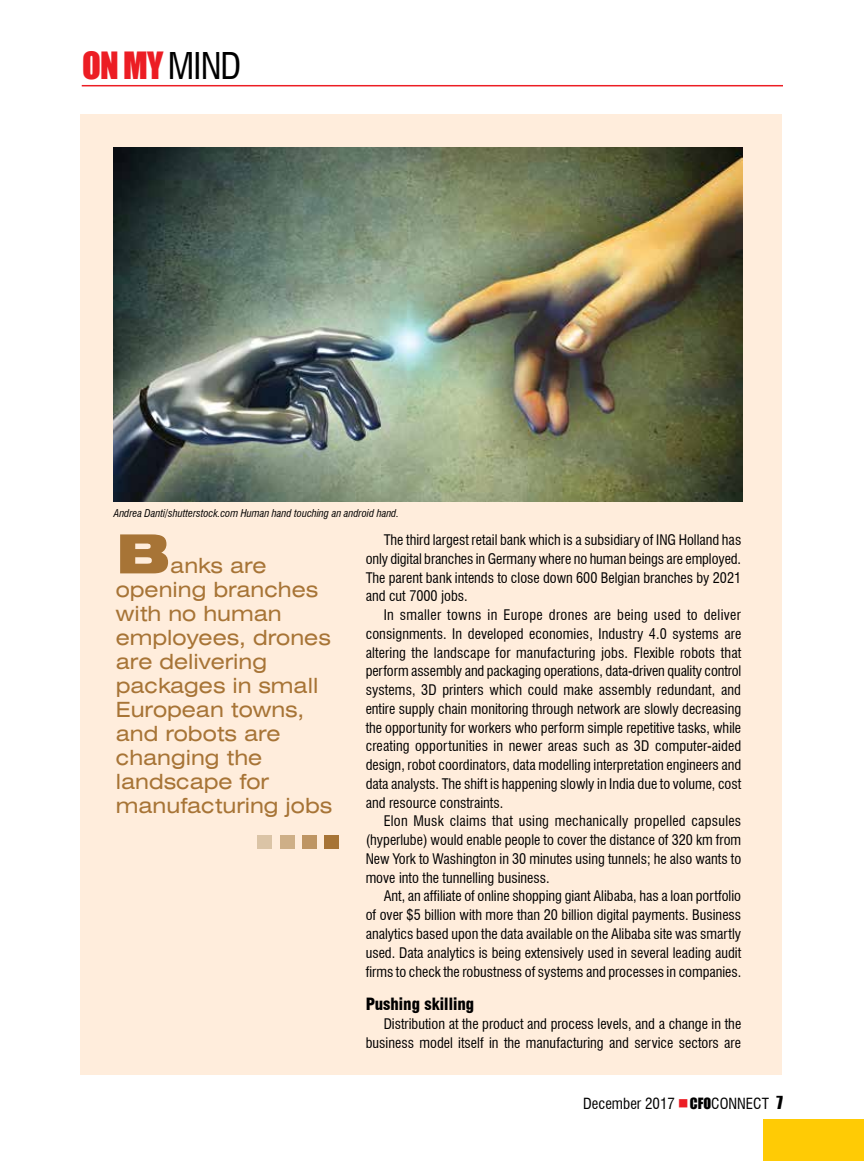
<style>
.page{position:relative;width:864px;height:1161px;background:#fff}
.page>*{position:absolute;margin:0;border:0;box-sizing:border-box;transform-origin:0 0}
.t1{font:900 expanded 54px "Swiss 721 BT";color:#a77436}
.t2{font:34.5px "Impact";color:#ec1d24}
.t3{font:expanded 21px/24px "Swiss 721 BT";color:#a77436}
.t4{font:900 condensed 16.5px "Swiss 721 BT";color:#000}
.t5{font:condensed 15px "Swiss 721 BT";color:#000}
.t6{font:condensed 14.25px/18.8px "Swiss 721 BT";color:#000;text-align:justify}
.t7{font:italic condensed 10.5px "Swiss 721 BT";color:#000}
.s1{font-family:"Swiss 721 BT";font-stretch:condensed;font-size:36px;color:#000}
.s2{font-family:"Impact";font-stretch:normal;font-size:14.25px}
.s3{font-family:"Impact";font-stretch:normal;font-size:16.5px}
</style>
<div class="page">
<hr style="left:82px;top:85px;width:701px;height:1px;background:#ec1d24">
<div style="left:763px;top:1119px;width:101px;height:42px;background:#ffcb05"></div>
<div style="left:80px;top:114px;width:702px;height:960px;background:#ffeddc"></div>
<div style="left:280px;top:836px;width:15px;height:13px;background:#ceaf87"></div>
<div style="left:302px;top:836px;width:15px;height:13px;background:#be9563"></div>
<div style="left:325px;top:836px;width:14px;height:13px;background:#a77436"></div>
<div style="left:257px;top:836px;width:15px;height:13px;background:#dbc4a6"></div>
<img style="left:114px;top:147px;width:629px;height:355px">
<h2 class="t2" style="left:82px;top:39px;width:161px">ON MY <span class="s1">MIND</span></h2>
<p class="t7" style="left:114px;top:507px;width:287px">Andrea Danti/shutterstock.com Human hand touching an android hand.</p>
<h1 class="t1" style="left:116px;top:521px;width:56px">B</h1>
<h3 class="t3" style="left:116px;top:554px;width:218px;text-indent:54px">anks are opening branches with no human employees, drones are delivering packages in small<br>European towns, and robots are changing the landscape for manufacturing jobs</h3>
<p class="t6" style="left:366px;top:531px;width:377px;text-indent:18px">The third largest retail bank which is a subsidiary of ING Holland has only digital branches in Germany where no human beings are employed.<br>The parent bank intends to close down 600 Belgian branches by 2021 and cut 7000 jobs.</p>
<p class="t6" style="left:366px;top:606px;width:377px;text-indent:18px">In smaller towns in Europe drones are being used to deliver consignments. In developed economies, Industry 4.0 systems are altering the landscape for manufacturing jobs. Flexible robots that perform assembly and packaging operations, data-driven quality control systems, 3D printers which could make assembly redundant, and entire supply chain monitoring through network are slowly decreasing the opportunity for workers who perform simple repetitive tasks, while creating opportunities in newer areas such as 3D computer-aided design, robot coordinators, data modelling interpretation engineers and data analysts. The shift is happening slowly in India due to volume, cost and resource constraints.</p>
<p class="t6" style="left:366px;top:812px;width:377px;text-indent:18px">Elon Musk claims that using mechanically propelled capsules (hyperlube) would enable people to cover the distance of 320 km from New York to Washington in 30 minutes using tunnels; he also wants to move into the tunnelling business.</p>
<p class="t6" style="left:366px;top:887px;width:377px;text-indent:18px">Ant, an affiliate of online shopping giant Alibaba, has a loan portfolio of over $5 billion with more than 20 billion digital payments. Business analytics based upon the data available on the Alibaba site was smartly used. Data analytics is being extensively used in several leading audit firms to check the robustness of systems and processes in companies.</p>
<p class="t4" style="left:366px;top:994px;width:110px">Pushing skilling</p>
<p class="t6" style="left:366px;top:1014px;width:377px;text-align:right">Distribution at the product and process levels, and a change in the business model itself in the manufacturing and service sectors are</p>
<p class="t5" style="left:583px;top:1095px;width:201px">December 2017 <span class="s2">CFO</span>CONNECT <span class="s3">7</span></p>
</div>
